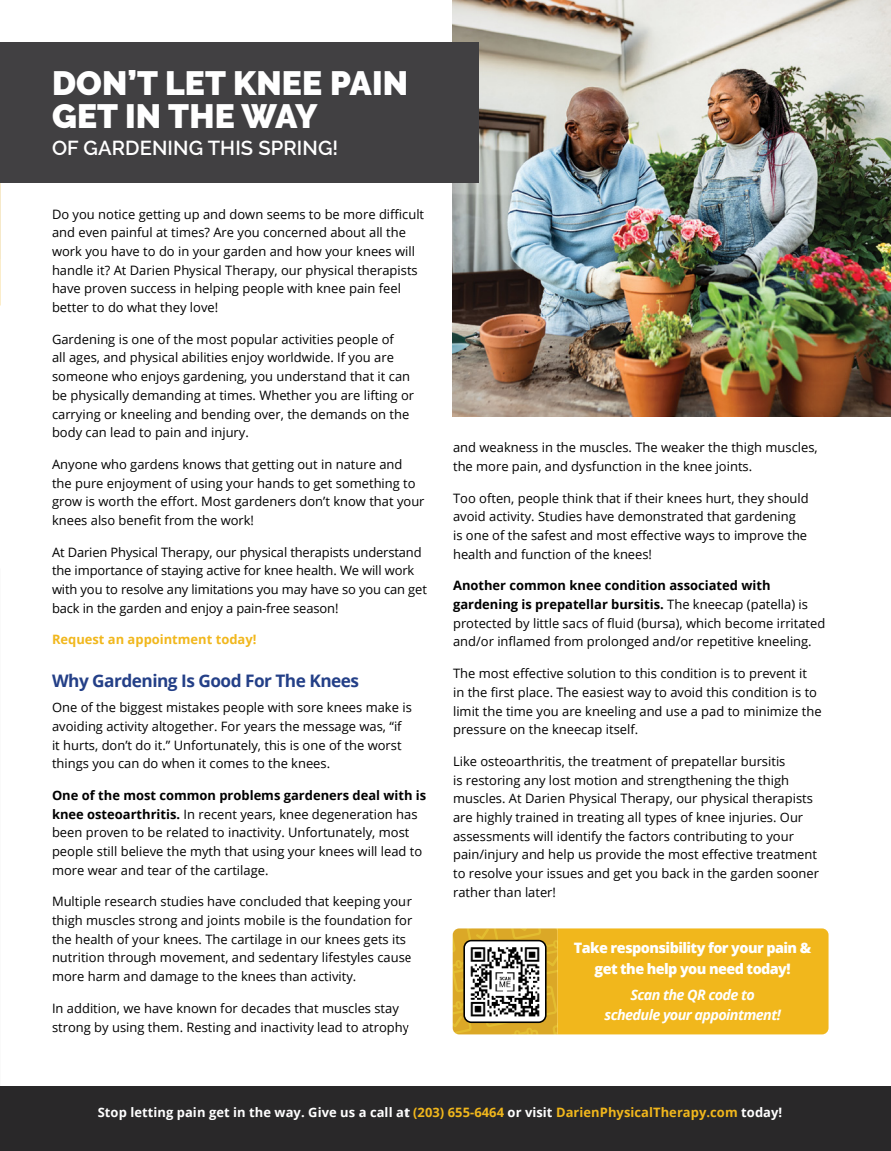
<style>
.page{position:relative;width:891px;height:1151px;background:#fff}
.page>*{position:absolute;margin:0;border:0;box-sizing:border-box;transform-origin:0 0}
.t1{font:900 33.52px/32.6px "Raleway";letter-spacing:.005em;color:#fff}
.t2{font:600 20.03px "Raleway";letter-spacing:.005em;color:#fff}
.t3{font:700 17.32px "Open Sans";letter-spacing:-.03em;color:#233f87}
.t4{font:800 14.4px/20px "Open Sans";letter-spacing:-.04em;color:#fff;text-align:center}
.t5{font:italic 700 14.4px/20px "Open Sans";letter-spacing:-.04em;color:#fff;text-align:center}
.t6{font:13.05px/18.7px "Open Sans";color:#000}
.t7{font:700 13.05px "Open Sans";letter-spacing:.005em;color:#fff}
.t8{font:700 13.05px "Open Sans";color:#f1b71c}
.s1{font-weight:700}
.s2{color:#f1b71c}
</style>
<div class="page">
<hr style="left:0;top:568px;width:1px;height:582px;background:#000">
<div style="left:0;top:1085px;width:891px;height:65px;background:#292829"></div>
<svg style="left:0;top:183px;width:1px;height:21px"></svg>
<svg style="left:0;top:214px;width:1px;height:34px"></svg>
<svg style="left:453px;top:928px;width:376px;height:106px;background:#eeb51f"></svg>
<img style="left:464px;top:940px;width:82px;height:82px">
<div style="left:463px;top:939px;width:84px;height:83px;border:2px solid #000;border-radius:7px"></div>
<img style="left:453px;top:0;width:438px;height:416px">
<div style="left:0;top:42px;width:479px;height:141px;background:#414042"></div>
<p class="t1" style="left:52px;top:67px;width:358px">DON’T LET KNEE PAIN<br>GET IN THE WAY</p>
<p class="t2" style="left:52px;top:137px;width:288px">OF GARDENING THIS SPRING!</p>
<p class="t6" style="left:52px;top:204px;width:374px">Do you notice getting up and down seems to be more difficult and even painful at times? Are you concerned about all the work you have to do in your garden and how your knees will handle it? At Darien Physical Therapy, our physical therapists have proven success in helping people with knee pain feel better to do what they love!</p>
<p class="t6" style="left:52px;top:329px;width:364px">Gardening is one of the most popular activities people of<br>all ages, and physical abilities enjoy worldwide. If you are someone who enjoys gardening, you understand that it can be physically demanding at times. Whether you are lifting or carrying or kneeling and bending over, the demands on the body can lead to pain and injury.</p>
<p class="t6" style="left:52px;top:454px;width:374px">Anyone who gardens knows that getting out in nature and the pure enjoyment of using your hands to get something to grow is worth the effort. Most gardeners don’t know that your knees also benefit from the work!</p>
<p class="t6" style="left:52px;top:542px;width:376px">At Darien Physical Therapy, our physical therapists understand the importance of staying active for knee health. We will work with you to resolve any limitations you may have so you can get back in the garden and enjoy a pain-free season!</p>
<p class="t8" style="left:52px;top:630px;width:206px">Request an appointment today!</p>
<p class="t3" style="left:52px;top:668px;width:309px">Why Gardening Is Good For The Knees</p>
<p class="t6" style="left:52px;top:697px;width:361px">One of the biggest mistakes people with sore knees make is avoiding activity altogether. For years the message was, “if it hurts, don’t do it.” Unfortunately, this is one of the worst things you can do when it comes to the knees.</p>
<p class="t6" style="left:52px;top:785px;width:376px"><span class="s1">One of the most common problems gardeners deal with is knee osteoarthritis.</span> In recent years, knee degeneration has been proven to be related to inactivity. Unfortunately, most people still believe the myth that using your knees will lead to more wear and tear of the cartilage.</p>
<p class="t6" style="left:52px;top:891px;width:362px">Multiple research studies have concluded that keeping your thigh muscles strong and joints mobile is the foundation for the health of your knees. The cartilage in our knees gets its nutrition through movement, and sedentary lifestyles cause more harm and damage to the knees than activity.</p>
<p class="t6" style="left:52px;top:998px;width:359px">In addition, we have known for decades that muscles stay strong by using them. Resting and inactivity lead to atrophy</p>
<p class="t6" style="left:453px;top:438px;width:366px">and weakness in the muscles. The weaker the thigh muscles, the more pain, and dysfunction in the knee joints.</p>
<p class="t6" style="left:453px;top:488px;width:357px">Too often, people think that if their knees hurt, they should avoid activity. Studies have demonstrated that gardening<br>is one of the safest and most effective ways to improve the health and function of the knees!</p>
<p class="t6" style="left:453px;top:576px;width:374px"><span class="s1">Another common knee condition associated with gardening is prepatellar bursitis.</span> The kneecap (patella) is protected by little sacs of fluid (bursa), which become irritated and/or inflamed from prolonged and/or repetitive kneeling.</p>
<p class="t6" style="left:453px;top:663px;width:370px">The most effective solution to this condition is to prevent it<br>in the first place. The easiest way to avoid this condition is to limit the time you are kneeling and use a pad to minimize the pressure on the kneecap itself.</p>
<p class="t6" style="left:453px;top:751px;width:367px">Like osteoarthritis, the treatment of prepatellar bursitis<br>is restoring any lost motion and strengthening the thigh muscles. At Darien Physical Therapy, our physical therapists are highly trained in treating all types of knee injuries. Our assessments will identify the factors contributing to your pain/injury and help us provide the most effective treatment to resolve your issues and get you back in the garden sooner rather than later!</p>
<p class="t4" style="left:574px;top:937px;width:239px">Take responsibility for your pain &amp; get the help you need today!</p>
<p class="t5" style="left:604px;top:984px;width:178px">Scan the QR code to schedule your appointment!</p>
<p class="t7" style="left:98px;top:1102px;width:686px">Stop letting pain get in the way. Give us a call at <span class="s2">(203) 655-6464</span> or visit <span class="s2">DarienPhysicalTherapy.com</span> today!</p>
</div>
